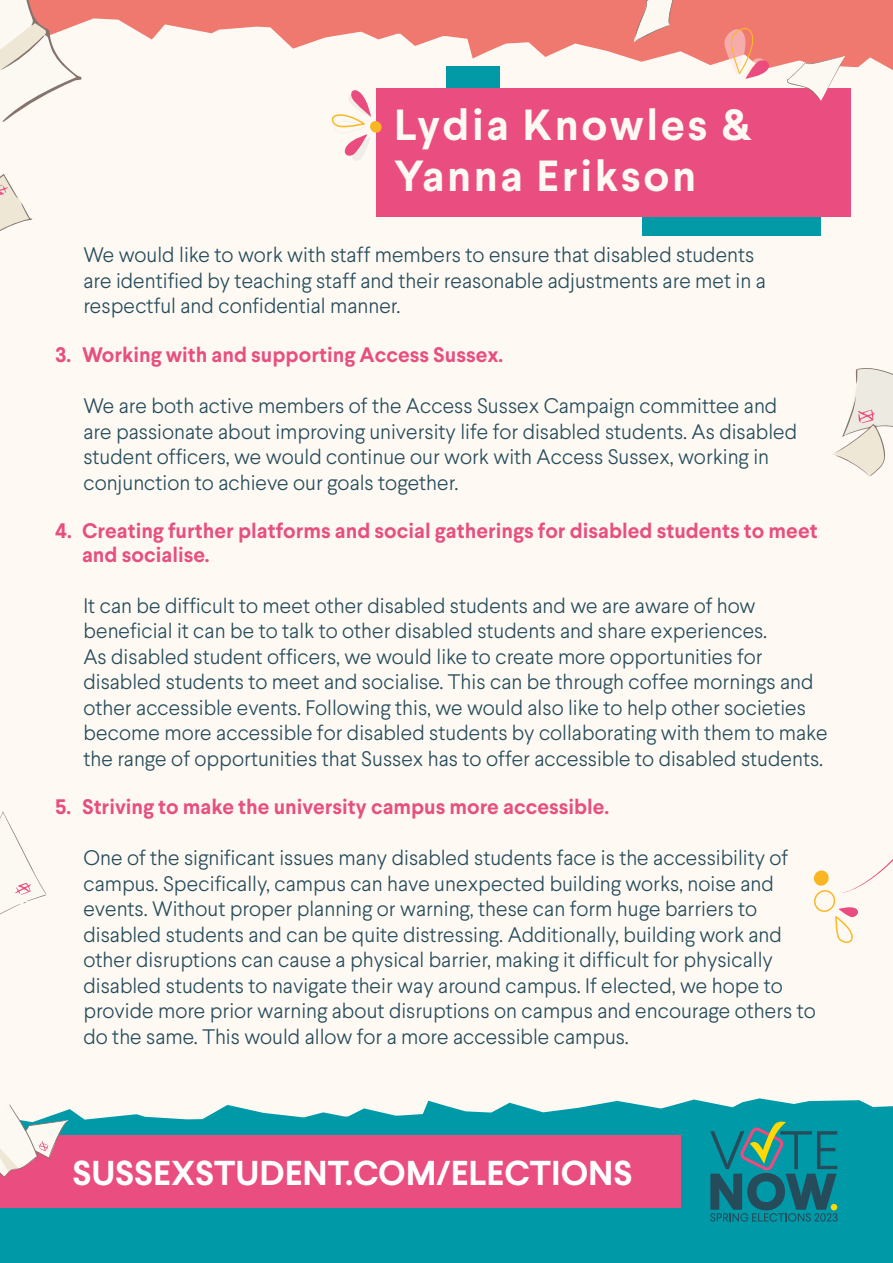
<style>
.page{position:relative;width:893px;height:1263px;background:#fefaf3}
.page>*{position:absolute;margin:0;border:0;box-sizing:border-box;transform-origin:0 0}
.t1{font:700 43.5px/51px "Larsseit";letter-spacing:.06em;color:#fefaf3}
.t2{font:700 34.5px "Larsseit";color:#fff}
.t3{font:300 21px/25.5px "Larsseit";color:#264c5b}
.t4{font:700 21px/23.2px "Larsseit";color:#e74f80}
</style>
<div class="page">
<div style="left:642px;top:181px;width:179px;height:55px;background:#039aa8"></div>
<div style="left:446px;top:66px;width:54px;height:35px;background:#039aa8"></div>
<div style="left:376px;top:88px;width:474px;height:129px;background:#ea4d7f"></div>
<svg style="left:0;top:1098px;width:893px;height:165px;background:#1da4b0"></svg>
<div style="left:0;top:1135px;width:680px;height:73px;background:#ea4d7f"></div>
<svg style="left:710px;top:1122px;width:127px;height:100px;background:#19808a"></svg>
<svg style="left:332px;top:90px;width:50px;height:71px"></svg>
<svg style="left:81px;top:0;width:812px;height:70px;fill:#ef786f"></svg>
<svg style="left:832px;top:368px;width:61px;height:109px"></svg>
<svg style="left:634px;top:0;width:44px;height:42px"></svg>
<svg style="left:787px;top:56px;width:58px;height:45px"></svg>
<svg style="left:0;top:811px;width:46px;height:104px"></svg>
<svg style="left:0;top:1102px;width:69px;height:75px"></svg>
<svg style="left:0;top:0;width:81px;height:122px"></svg>
<svg style="left:813px;top:859px;width:80px;height:84px"></svg>
<svg style="left:0;top:174px;width:33px;height:57px"></svg>
<svg style="left:723px;top:25px;width:50px;height:54px"></svg>
<h1 class="t1" style="left:394px;top:99px;width:358px">Lydia Knowles &amp;<br>Yanna Erikson</h1>
<p class="t3" style="left:83px;top:242px;width:684px">We would like to work with staff members to ensure that disabled students are identified by teaching staff and their reasonable adjustments are met in a respectful and confidential manner.</p>
<p class="t4" style="left:55px;top:343px;width:450px">3. Working with and supporting Access Sussex.</p>
<p class="t3" style="left:83px;top:393px;width:715px">We are both active members of the Access Sussex Campaign committee and are passionate about improving university life for disabled students. As disabled student officers, we would continue our work with Access Sussex, working in conjunction to achieve our goals together.</p>
<p class="t4" style="left:82px;top:519px;width:737px;text-indent:-27px">4. Creating further platforms and social gatherings for disabled students to meet and socialise.</p>
<p class="t3" style="left:83px;top:592px;width:746px">It can be difficult to meet other disabled students and we are aware of how beneficial it can be to talk to other disabled students and share experiences.<br>As disabled student officers, we would like to create more opportunities for disabled students to meet and socialise. This can be through coffee mornings and other accessible events. Following this, we would also like to help other societies become more accessible for disabled students by collaborating with them to make the range of opportunities that Sussex has to offer accessible to disabled students.</p>
<p class="t4" style="left:55px;top:795px;width:555px">5. Striving to make the university campus more accessible.</p>
<p class="t3" style="left:83px;top:845px;width:734px">One of the significant issues many disabled students face is the accessibility of campus. Specifically, campus can have unexpected building works, noise and events. Without proper planning or warning, these can form huge barriers to disabled students and can be quite distressing. Additionally, building work and other disruptions can cause a physical barrier, making it difficult for physically disabled students to navigate their way around campus. If elected, we hope to provide more prior warning about disruptions on campus and encourage others to do the same. This would allow for a more accessible campus.</p>
<h2 class="t2" style="left:72px;top:1150px;width:561px">SUSSEXSTUDENT.COM/ELECTIONS</h2>
</div>
